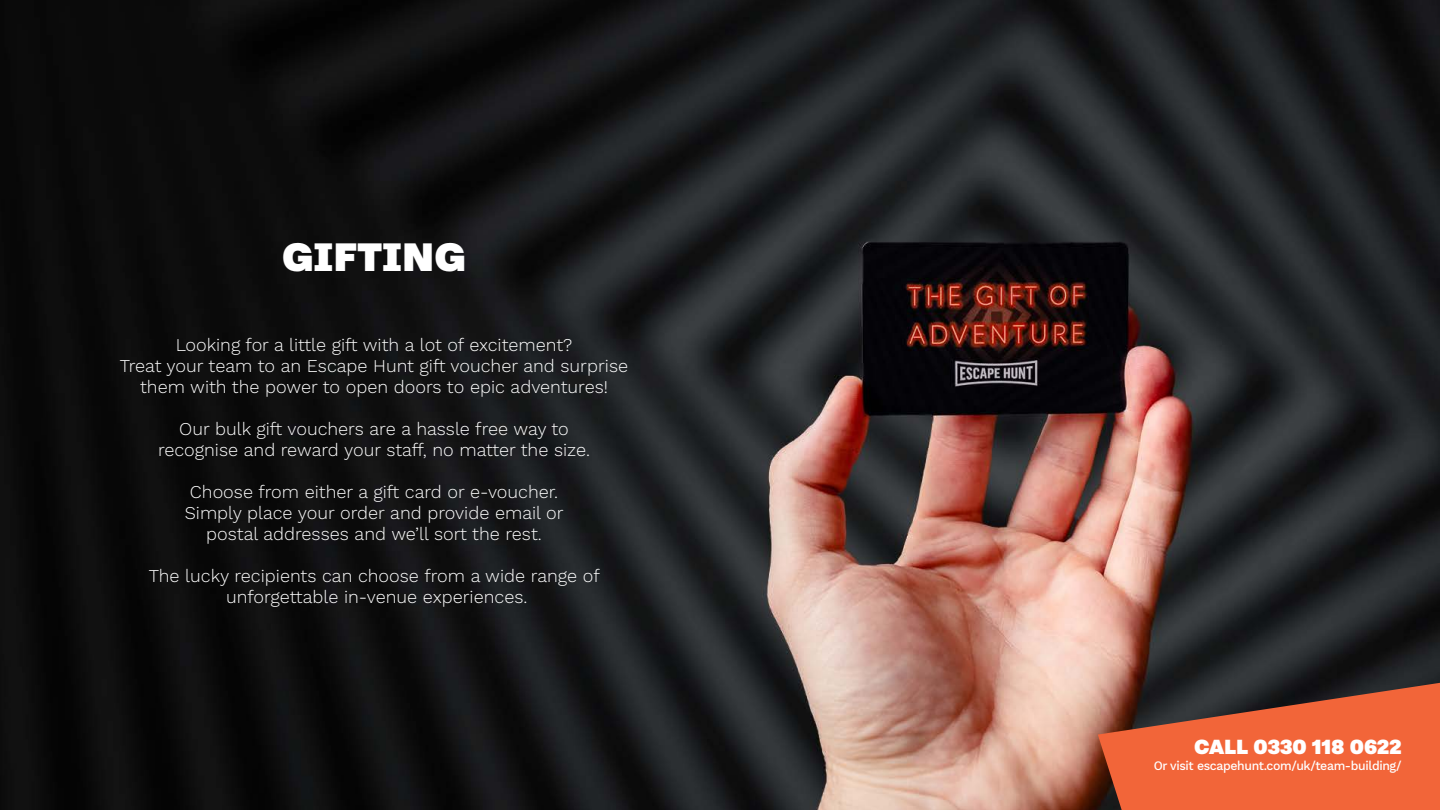
<style>
.page{position:relative;width:1440px;height:810px;background:#fff}
.page>*{position:absolute;margin:0;border:0;box-sizing:border-box;transform-origin:0 0}
.t1{font:900 49.5px "Nitti Grotesk";color:#fff}
.t2{font:900 25.5px "Nitti Grotesk";color:#fff}
.t3{font:300 18px/21px "Work Sans";color:#fff;text-align:center}
.t4{font:300 13.5px "Work Sans";color:#fff}
.t5{font:500 12.75px "Work Sans";letter-spacing:-.03em;color:#fff;scale:.96 1}
</style>
<div class="page">
<img style="left:0;top:0;width:1440px;height:810px">
<svg style="left:1098px;top:683px;width:342px;height:127px;background:#c85835"></svg>
<h1 class="t1" style="left:282px;top:227px;width:186px">GIFTING</h1>
<p class="t3" style="left:120px;top:335px;width:510px">Looking for a little gift with a lot of excitement?<br>Treat your team to an Escape Hunt gift voucher and surprise them with the power to open doors to epic adventures!</p>
<p class="t3" style="left:158px;top:419px;width:434px">Our bulk gift vouchers are a hassle free way to recognise and reward your staff, no matter the size.</p>
<p class="t3" style="left:185px;top:482px;width:380px">Choose from either a gift card or e-voucher.<br>Simply place your order and provide email or postal addresses and we’ll sort the rest.</p>
<p class="t3" style="left:149px;top:566px;width:452px">The lucky recipients can choose from a wide range of unforgettable in-venue experiences.</p>
<h2 class="t2" style="left:1194px;top:731px;width:209px">CALL 0330 118 0622</h2>
<p class="t5" style="left:1154px;top:759px;width:260px">Or visit escapehunt.com/uk/team-building/</p>
<p class="t4" style="left:1375px;top:761px;width:14px">21</p>
</div>
